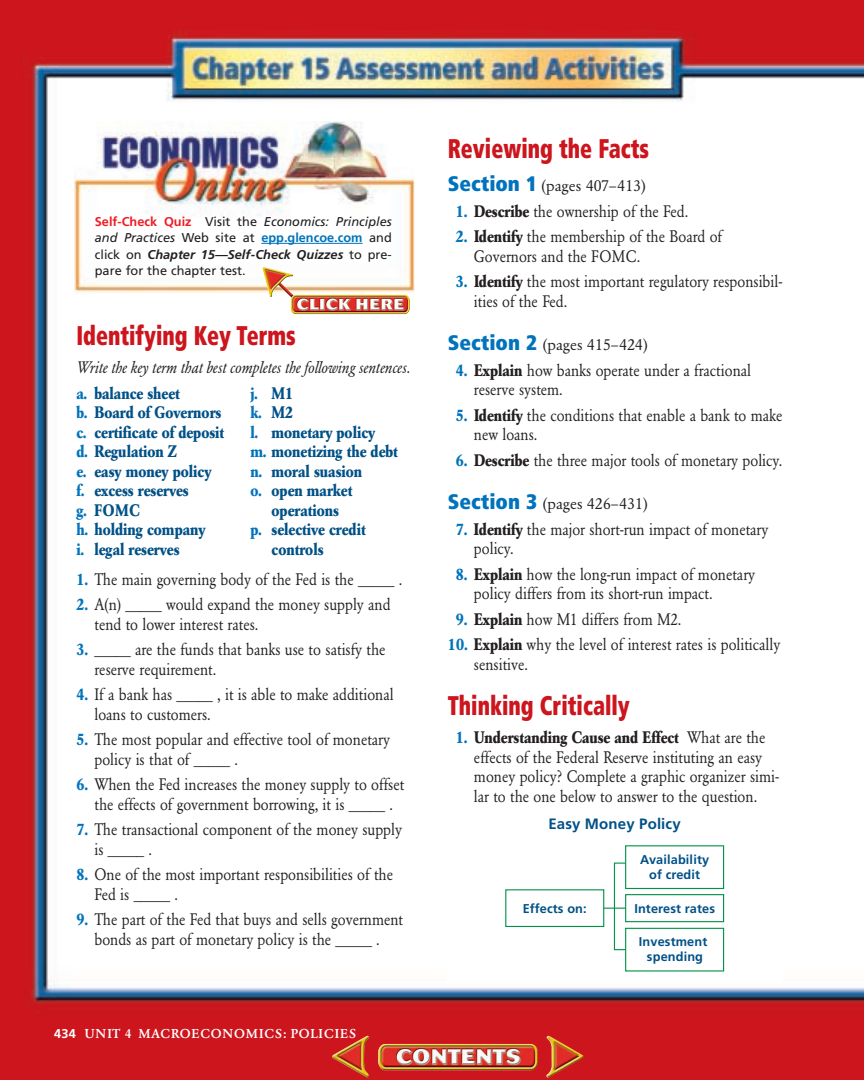
<style>
.page{position:relative;width:864px;height:1080px;background:#fff}
.page>*{position:absolute;margin:0;border:0;box-sizing:border-box;transform-origin:0 0}
.t1{font:900 condensed 27px "Frutiger";color:#cd151d;scale:.8 1}
.t2{font:16.5px/19.5px "Garamond BE";color:#231f20;scale:.88 1}
.t3{font:700 16.5px "Garamond BE";color:#005187;scale:.9 1}
.t4{font:italic 16.5px/25.5px "Garamond BE";color:#231f20;scale:.9 1}
.t5{font:700 16.5px "Garamond BE";color:#0073bc;scale:.9 1}
.t6{font:15.75px "Garamond BE";color:#231f20}
.t7{font:700 15px "Frutiger";letter-spacing:.01em;color:#005187}
.t8{font:12.75px/16.5px "Frutiger";color:#231f20;text-align:justify}
.t9{font:700 12.75px/15px "Frutiger";letter-spacing:.01em;color:#005187;text-align:center}
.t10{font:500 12.75px "Garamond BE";letter-spacing:.065em;color:#fff}
.s1{font-weight:700;color:#ee1d23}
.s2{font-style:italic}
.s3{font-weight:700;color:#0073bc}
.s4{font-weight:700;font-style:italic}
.s5{font-weight:700;font-style:normal;color:#0073bc}
.s6{font-weight:700;font-style:normal;color:#005187}
.s7{color:#005187}
.s8{color:#0073bc}
.s9{font-family:"Frutiger";font-weight:700}
.s10{font-family:"Frutiger";font-weight:900;font-stretch:condensed;font-size:21px;color:#0073bc}
.s11{font-weight:700}
</style>
<div class="page">
<img style="left:0;top:0;width:864px;height:1079px">
<img style="left:75px;top:122px;width:340px;height:172px">
<hr style="left:261px;top:243px;width:102px;height:1px;background:#0073bc">
<div style="left:447px;top:810px;width:336px;height:172px;background:#fff"></div>
<svg style="left:613px;top:862px;width:35px;height:89px"></svg>
<hr style="left:599px;top:908px;width:33px;height:1px;background:#009247">
<div style="left:625px;top:845px;width:99px;height:44px;background:#fff;border:1px solid #009247"></div>
<div style="left:625px;top:894px;width:99px;height:28px;background:#fff;border:1px solid #009247"></div>
<div style="left:625px;top:928px;width:99px;height:44px;background:#fff;border:1px solid #009247"></div>
<div style="left:505px;top:889px;width:99px;height:38px;background:#fff;border:1px solid #009247"></div>
<img style="left:332px;top:1035px;width:252px;height:43px">
<img style="left:262px;top:267px;width:148px;height:47px">
<p class="t8" style="left:95px;top:214px;width:299px"><span class="s1">Self-Check Quiz</span> Visit the <span class="s2">Economics: Principles and Practices</span> Web site at <span class="s3">epp.glencoe.com</span> and click on <span class="s4">Chapter 15—Self-Check Quizzes</span> to pre&shy;pare for the chapter test.</p>
<p class="t1" style="left:76px;top:324px;width:276px">Identifying Key Terms</p>
<p class="t4" style="left:76px;top:356px;width:373px">Write the key term that best completes the following sentences. <span class="s5">a.</span> <span class="s6">balance sheet</span></p>
<p class="t5" style="left:250px;top:386px;width:49px">j. <span class="s7">M1</span></p>
<p class="t3" style="left:76px;top:406px;width:163px"><span class="s8">b.</span> Board of Governors</p>
<p class="t5" style="left:250px;top:406px;width:49px">k. <span class="s7">M2</span></p>
<p class="t3" style="left:76px;top:425px;width:166px"><span class="s8">c.</span> certificate of deposit</p>
<p class="t3" style="left:250px;top:425px;width:140px"><span class="s8">l.</span> monetary policy</p>
<p class="t3" style="left:76px;top:445px;width:113px"><span class="s8">d.</span> Regulation Z</p>
<p class="t3" style="left:250px;top:445px;width:165px"><span class="s8">m.</span> monetizing the debt</p>
<p class="t3" style="left:76px;top:464px;width:152px"><span class="s8">e.</span> easy money policy</p>
<p class="t3" style="left:250px;top:464px;width:126px"><span class="s8">n.</span> moral suasion</p>
<p class="t3" style="left:76px;top:484px;width:126px"><span class="s8">f.</span> excess reserves</p>
<p class="t3" style="left:250px;top:484px;width:115px"><span class="s8">o.</span> open market</p>
<p class="t3" style="left:76px;top:503px;width:72px"><span class="s8">g.</span> FOMC</p>
<p class="t3" style="left:272px;top:503px;width:76px">operations</p>
<p class="t3" style="left:76px;top:523px;width:145px"><span class="s8">h.</span> holding company</p>
<p class="t3" style="left:250px;top:523px;width:129px"><span class="s8">p.</span> selective credit</p>
<p class="t3" style="left:76px;top:542px;width:116px"><span class="s8">i.</span> legal reserves</p>
<p class="t3" style="left:272px;top:542px;width:59px">controls</p>
<p class="t2" style="left:76px;top:571px;width:372px"><span class="s3">1.</span> The main governing body of the Fed is the _____ .</p>
<p class="t2" style="left:94px;top:596px;width:338px;text-indent:-18px"><span class="s3">2.</span> A(n) _____ would expand the money supply and tend to lower interest rates.</p>
<p class="t2" style="left:94px;top:641px;width:332px;text-indent:-18px"><span class="s3">3.</span> _____ are the funds that banks use to satisfy the reserve requirement.</p>
<p class="t2" style="left:94px;top:686px;width:341px;text-indent:-18px"><span class="s3">4.</span> If a bank has _____ , it is able to make additional loans to customers.</p>
<p class="t2" style="left:94px;top:731px;width:337px;text-indent:-18px"><span class="s3">5.</span> The most popular and effective tool of monetary policy is that of _____ .</p>
<p class="t2" style="left:76px;top:776px;width:374px;text-align:center"><span class="s3">6.</span> When the Fed increases the money supply to offset the effects of government borrowing, it is _____ .</p>
<p class="t2" style="left:94px;top:821px;width:351px;text-indent:-18px"><span class="s3">7.</span> The transactional component of the money supply is _____ .</p>
<p class="t2" style="left:94px;top:866px;width:341px;text-indent:-18px"><span class="s3">8.</span> One of the most important responsibilities of the<br>Fed is _____ .</p>
<p class="t2" style="left:76px;top:911px;width:373px;text-align:center"><span class="s3">9.</span> The part of the Fed that buys and sells government bonds as part of monetary policy is the _____ .</p>
<p class="t10" style="left:54px;top:1029px;width:304px"><span class="s9">434</span> UNIT 4 MACROECONOMICS: POLICIES</p>
<p class="t1" style="left:448px;top:138px;width:253px">Reviewing the Facts</p>
<p class="t6" style="left:448px;top:179px;width:200px"><span class="s10">Section 1</span> (pages 407–413)</p>
<p class="t2" style="left:456px;top:203px;width:266px"><span class="s3">1.</span> <span class="s11">Describe</span> the ownership of the Fed.</p>
<p class="t2" style="left:474px;top:228px;width:284px;text-indent:-18px"><span class="s3">2.</span> <span class="s11">Identify</span> the membership of the Board of<br>Governors and the FOMC.</p>
<p class="t2" style="left:474px;top:273px;width:352px;text-indent:-18px"><span class="s3">3.</span> <span class="s11">Identify</span> the most important regulatory responsibil&shy;ities of the Fed.</p>
<p class="t6" style="left:448px;top:338px;width:202px"><span class="s10">Section 2</span> (pages 415–424)</p>
<p class="t2" style="left:474px;top:362px;width:316px;text-indent:-18px"><span class="s3">4.</span> <span class="s11">Explain</span> how banks operate under a fractional reserve system.</p>
<p class="t2" style="left:474px;top:407px;width:352px;text-indent:-18px"><span class="s3">5.</span> <span class="s11">Identify</span> the conditions that enable a bank to make new loans.</p>
<p class="t2" style="left:456px;top:452px;width:373px"><span class="s3">6.</span> <span class="s11">Describe</span> the three major tools of monetary policy.</p>
<p class="t6" style="left:448px;top:497px;width:202px"><span class="s10">Section 3</span> (pages 426–431)</p>
<p class="t2" style="left:474px;top:521px;width:336px;text-indent:-18px"><span class="s3">7.</span> <span class="s11">Identify</span> the major short-run impact of monetary policy.</p>
<p class="t2" style="left:474px;top:566px;width:321px;text-indent:-18px"><span class="s3">8.</span> <span class="s11">Explain</span> how the long-run impact of monetary policy differs from its short-run impact.</p>
<p class="t2" style="left:456px;top:611px;width:258px"><span class="s3">9.</span> <span class="s11">Explain</span> how M1 differs from M2.</p>
<p class="t2" style="left:474px;top:636px;width:350px;text-indent:-26px"><span class="s3">10.</span> <span class="s11">Explain</span> why the level of interest rates is politically sensitive.</p>
<p class="t1" style="left:448px;top:694px;width:229px">Thinking Critically</p>
<p class="t2" style="left:474px;top:729px;width:348px;text-indent:-18px"><span class="s3">1.</span> <span class="s11">Understanding Cause and Effect</span> What are the effects of the Federal Reserve instituting an easy money policy? Complete a graphic organizer simi&shy;lar to the one below to answer to the question.</p>
<p class="t7" style="left:548px;top:817px;width:134px">Easy Money Policy</p>
<p class="t9" style="left:523px;top:902px;width:66px">Effects on:</p>
<p class="t9" style="left:640px;top:853px;width:71px">Availability of credit</p>
<p class="t9" style="left:634px;top:902px;width:82px">Interest rates</p>
<p class="t9" style="left:639px;top:935px;width:70px">Investment spending</p>
</div>
